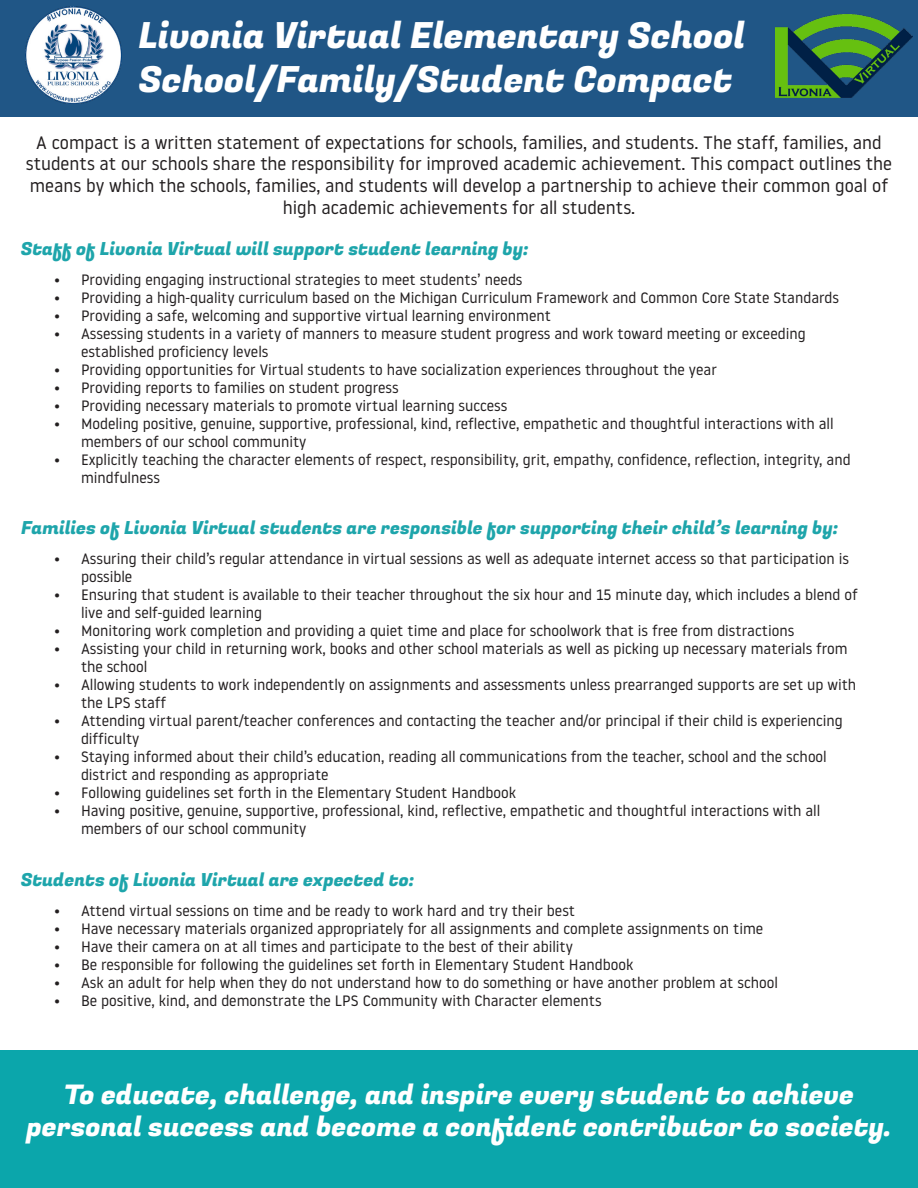
<style>
.page{position:relative;width:918px;height:1188px;background:#fff}
.page>*{position:absolute;margin:0;border:0;box-sizing:border-box;transform-origin:0 0}
.t1{font:36px "Fugaz One";color:#fff}
.t2{font:27px/32.4px "Fugaz One";color:#fff;text-align:center}
.t3{font:18px/21.6px "Noway";color:#231f20;text-align:center}
.t4{font:18px "Fugaz One";color:#1ea5ab}
.t5{font:15px/18px "Noway";color:#231f20}
</style>
<div class="page">
<div style="left:0;top:0;width:918px;height:117px;background:#205686"></div>
<div style="left:0;top:1050px;width:918px;height:138px;background:#0ba6ab"></div>
<img style="left:25px;top:7px;width:97px;height:97px">
<img style="left:776px;top:14px;width:137px;height:83px">
<p class="t1" style="left:139px;top:11px;width:608px">Livonia Virtual Elementary School</p>
<p class="t1" style="left:139px;top:54px;width:595px">School/Family/Student Compact</p>
<p class="t3" style="left:26px;top:131px;width:868px">A compact is a written statement of expectations for schools, families, and students. The staff, families, and students at our schools share the responsibility for improved academic achievement. This compact outlines the means by which the schools, families, and students will develop a partnership to achieve their common goal of high academic achievements for all students.</p>
<p class="t4" style="left:21px;top:236px;width:509px">Staff of Livonia Virtual will support student learning by:</p>
<p class="t5" style="left:54px;top:271px;width:470px">• Providing engaging instructional strategies to meet students’ needs</p>
<p class="t5" style="left:54px;top:289px;width:787px">• Providing a high-quality curriculum based on the Michigan Curriculum Framework and Common Core State Standards</p>
<p class="t5" style="left:54px;top:307px;width:499px">• Providing a safe, welcoming and supportive virtual learning environment</p>
<p class="t5" style="left:81px;top:325px;width:726px;text-indent:-27px">• Assessing students in a variety of manners to measure student progress and work toward meeting or exceeding established proficiency levels</p>
<p class="t5" style="left:54px;top:361px;width:664px">• Providing opportunities for Virtual students to have socialization experiences throughout the year</p>
<p class="t5" style="left:54px;top:379px;width:346px">• Providing reports to families on student progress</p>
<p class="t5" style="left:54px;top:397px;width:455px">• Providing necessary materials to promote virtual learning success</p>
<p class="t5" style="left:81px;top:415px;width:754px;text-indent:-27px">• Modeling positive, genuine, supportive, professional, kind, reflective, empathetic and thoughtful interactions with all members of our school community</p>
<p class="t5" style="left:81px;top:451px;width:771px;text-indent:-27px">• Explicitly teaching the character elements of respect, responsibility, grit, empathy, confidence, reflection, integrity, and mindfulness</p>
<p class="t4" style="left:21px;top:515px;width:819px">Families of Livonia Virtual students are responsible for supporting their child’s learning by:</p>
<p class="t5" style="left:81px;top:549px;width:769px;text-indent:-27px">• Assuring their child’s regular attendance in virtual sessions as well as adequate internet access so that participation is possible</p>
<p class="t5" style="left:81px;top:585px;width:778px;text-indent:-27px">• Ensuring that student is available to their teacher throughout the six hour and 15 minute day, which includes a blend of live and self-guided learning</p>
<p class="t5" style="left:54px;top:621px;width:742px">• Monitoring work completion and providing a quiet time and place for schoolwork that is free from distractions</p>
<p class="t5" style="left:81px;top:639px;width:768px;text-indent:-27px">• Assisting your child in returning work, books and other school materials as well as picking up necessary materials from the school</p>
<p class="t5" style="left:81px;top:675px;width:777px;text-indent:-27px">• Allowing students to work independently on assignments and assessments unless prearranged supports are set up with the LPS staff</p>
<p class="t5" style="left:81px;top:711px;width:763px;text-indent:-27px">• Attending virtual parent/teacher conferences and contacting the teacher and/or principal if their child is experiencing difficulty</p>
<p class="t5" style="left:81px;top:747px;width:747px;text-indent:-27px">• Staying informed about their child’s education, reading all communications from the teacher, school and the school district and responding as appropriate</p>
<p class="t5" style="left:54px;top:783px;width:464px">• Following guidelines set forth in the Elementary Student Handbook</p>
<p class="t5" style="left:81px;top:801px;width:741px;text-indent:-27px">• Having positive, genuine, supportive, professional, kind, reflective, empathetic and thoughtful interactions with all members of our school community</p>
<p class="t4" style="left:21px;top:867px;width:395px">Students of Livonia Virtual are expected to:</p>
<p class="t5" style="left:54px;top:901px;width:523px">• Attend virtual sessions on time and be ready to work hard and try their best</p>
<p class="t5" style="left:54px;top:919px;width:711px">• Have necessary materials organized appropriately for all assignments and complete assignments on time</p>
<p class="t5" style="left:54px;top:937px;width:521px">• Have their camera on at all times and participate to the best of their ability</p>
<p class="t5" style="left:54px;top:955px;width:581px">• Be responsible for following the guidelines set forth in Elementary Student Handbook</p>
<p class="t5" style="left:54px;top:973px;width:725px">• Ask an adult for help when they do not understand how to do something or have another problem at school</p>
<p class="t5" style="left:54px;top:991px;width:549px">• Be positive, kind, and demonstrate the LPS Community with Character elements</p>
<p class="t2" style="left:26px;top:1079px;width:867px">To educate, challenge, and inspire every student to achieve personal success and become a confident contributor to society.</p>
</div>
